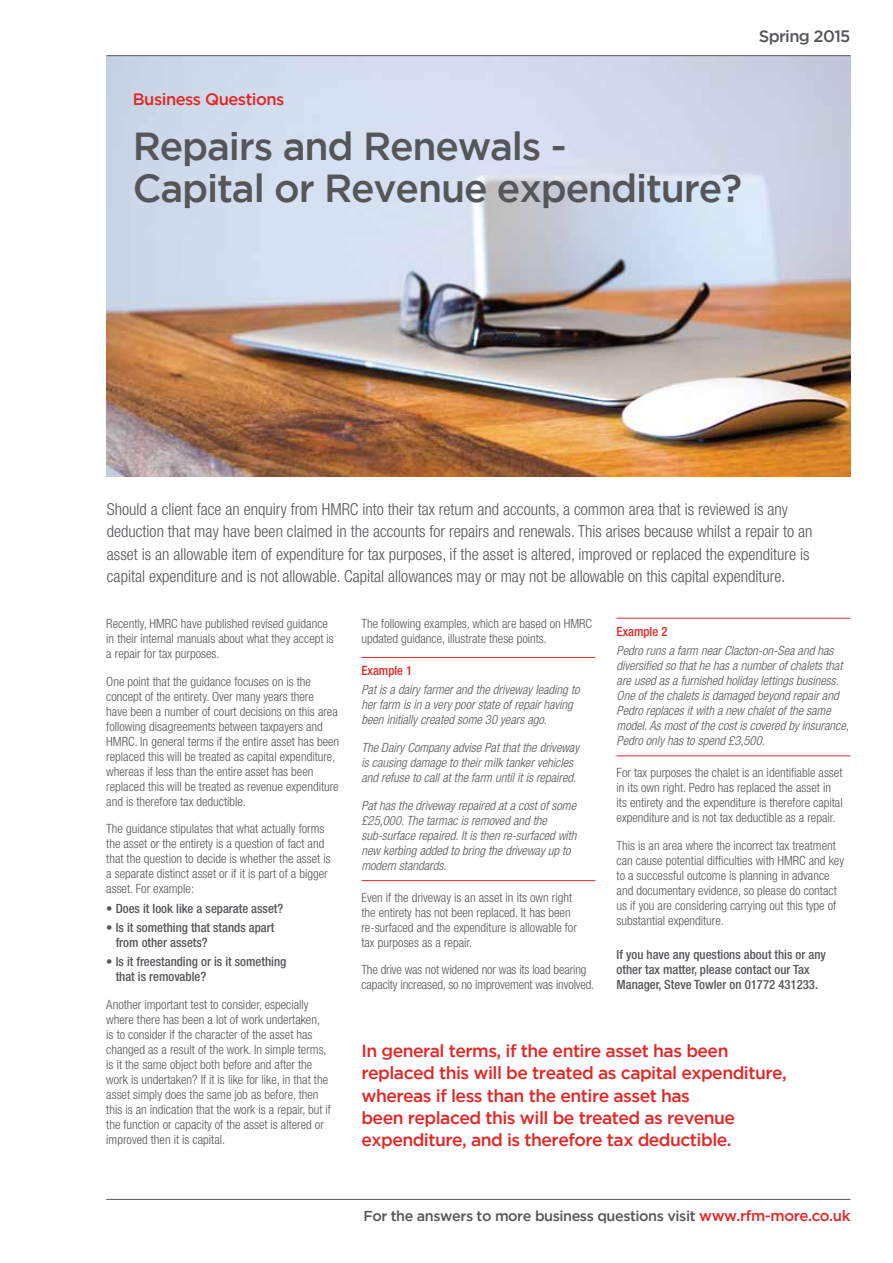
<style>
.page{position:relative;width:893px;height:1263px;background:#fff}
.page>*{position:absolute;margin:0;border:0;box-sizing:border-box;transform-origin:0 0}
.t1{font:500 39px/42px "Gotham";letter-spacing:-.03em;color:#55565a}
.t2{font:500 17.55px/22.4px "Gotham";letter-spacing:-.03em;color:#e32726}
.t3{font:300 condensed 16.5px/22.5px "Helvetica Neue";color:#55565a}
.t4{font:500 16.5px "Gotham";letter-spacing:-.03em;color:#e32726}
.t5{font:500 16.5px "Gotham";letter-spacing:-.04em;color:#55565a}
.t6{font:500 14.4px "Gotham";letter-spacing:-.03em;color:#55565a}
.t7{font:300 condensed 12.75px/15px "Helvetica Neue";color:#55565a}
.t8{font:italic 300 condensed 12.75px/15px "Helvetica Neue";color:#55565a}
.t9{font:500 condensed 12.75px/15px "Helvetica Neue";color:#55565a}
.t10{font:500 condensed 12.75px "Helvetica Neue";color:#e32726}
.s1{font-size:15px;color:#e32726}
</style>
<div class="page">
<img style="left:106px;top:56px;width:744px;height:420px">
<hr style="left:106px;top:1199px;width:744px;height:1px;background:#55565a">
<hr style="left:361px;top:657px;width:234px;height:1px;background:#e32726">
<hr style="left:361px;top:880px;width:234px;height:1px;background:#e32726">
<hr style="left:617px;top:618px;width:233px;height:1px;background:#e32726">
<hr style="left:617px;top:755px;width:233px;height:1px;background:#e32726">
<hr style="left:106px;top:55px;width:744px;height:1px;background:#55565a">
<p class="t5" style="left:759px;top:27px;width:93px">Spring 2015</p>
<p class="t4" style="left:133px;top:90px;width:153px">Business Questions</p>
<h1 class="t1" style="left:133px;top:124px;width:611px">Repairs and Renewals -<br>Capital or Revenue expenditure?</h1>
<p class="t3" style="left:107px;top:498px;width:707px">Should a client face an enquiry from HMRC into their tax return and accounts, a common area that is reviewed is any deduction that may have been claimed in the accounts for repairs and renewals. This arises because whilst a repair to an asset is an allowable item of expenditure for tax purposes, if the asset is altered, improved or replaced the expenditure is capital expenditure and is not allowable. Capital allowances may or may not be allowable on this capital expenditure.</p>
<p class="t7" style="left:106px;top:616px;width:229px">Recently, HMRC have published revised guidance in their internal manuals about what they accept is a repair for tax purposes.</p>
<p class="t7" style="left:106px;top:673px;width:234px">One point that the guidance focuses on is the concept of the entirety. Over many years there<br>have been a number of court decisions on this area following disagreements between taxpayers and HMRC. In general terms if the entire asset has been replaced this will be treated as capital expenditure, whereas if less than the entire asset has been replaced this will be treated as revenue expenditure and is therefore tax deductible.</p>
<p class="t7" style="left:106px;top:821px;width:226px">The guidance stipulates that what actually forms the asset or the entirety is a question of fact and that the question to decide is whether the asset is a separate distinct asset or if it is part of a bigger asset. For example:</p>
<p class="t9" style="left:106px;top:900px;width:179px">• Does it look like a separate asset?</p>
<p class="t9" style="left:116px;top:919px;width:160px;text-indent:-9px">• Is it something that stands apart from other assets?</p>
<p class="t9" style="left:116px;top:954px;width:172px;text-indent:-9px">• Is it freestanding or is it something that is removable?</p>
<p class="t7" style="left:106px;top:997px;width:226px">Another important test to consider, especially where there has been a lot of work undertaken,<br>is to consider if the character of the asset has changed as a result of the work. In simple terms, is it the same object both before and after the work is undertaken? If it is like for like, in that the asset simply does the same job as before, then this is an indication that the work is a repair, but if the function or capacity of the asset is altered or improved then it is capital.</p>
<p class="t7" style="left:361px;top:616px;width:232px">The following examples, which are based on HMRC updated guidance, illustrate these points.</p>
<p class="t10" style="left:361px;top:663px;width:52px">Example 1</p>
<p class="t8" style="left:361px;top:682px;width:220px">Pat is a dairy farmer and the driveway leading to her farm is in a very poor state of repair having been initially created some 30 years ago.</p>
<p class="t8" style="left:361px;top:740px;width:219px">The Dairy Company advise Pat that the driveway is causing damage to their milk tanker vehicles and refuse to call at the farm until it is repaired.</p>
<p class="t8" style="left:361px;top:797px;width:217px">Pat has the driveway repaired at a cost of some £25,000. The tarmac is removed and the sub-surface repaired. It is then re-surfaced with new kerbing added to bring the driveway up to modern standards.</p>
<p class="t7" style="left:361px;top:889px;width:217px">Even if the driveway is an asset in its own right the entirety has not been replaced. It has been re-surfaced and the expenditure is allowable for tax purposes as a repair.</p>
<p class="t7" style="left:361px;top:962px;width:234px">The drive was not widened nor was its load bearing capacity increased, so no improvement was involved.</p>
<p class="t10" style="left:617px;top:623px;width:52px">Example 2</p>
<p class="t8" style="left:617px;top:643px;width:234px">Pedro runs a farm near Clacton-on-Sea and has diversified so that he has a number of chalets that are used as a furnished holiday lettings business.<br>One of the chalets is damaged beyond repair and Pedro replaces it with a new chalet of the same model. As most of the cost is covered by insurance, Pedro only has to spend £3,500.</p>
<p class="t7" style="left:617px;top:765px;width:228px">For tax purposes the chalet is an identifiable asset in its own right. Pedro has replaced the asset in its entirety and the expenditure is therefore capital expenditure and is not tax deductible as a repair.</p>
<p class="t7" style="left:617px;top:837px;width:229px">This is an area where the incorrect tax treatment can cause potential difficulties with HMRC and key to a successful outcome is planning in advance and documentary evidence, so please do contact us if you are considering carrying out this type of substantial expenditure.</p>
<p class="t9" style="left:617px;top:946px;width:211px">If you have any questions about this or any other tax matter, please contact our Tax<br>Manager, Steve Towler on 01772 431233.</p>
<h2 class="t2" style="left:361px;top:1039px;width:427px">In general terms, if the entire asset has been replaced this will be treated as capital expenditure, whereas if less than the entire asset has<br>been replaced this will be treated as revenue expenditure, and is therefore tax deductible.</h2>
<p class="t6" style="left:363px;top:1207px;width:489px">For the answers to more business questions visit <span class="s1">www.rfm-more.co.uk</span></p>
</div>
